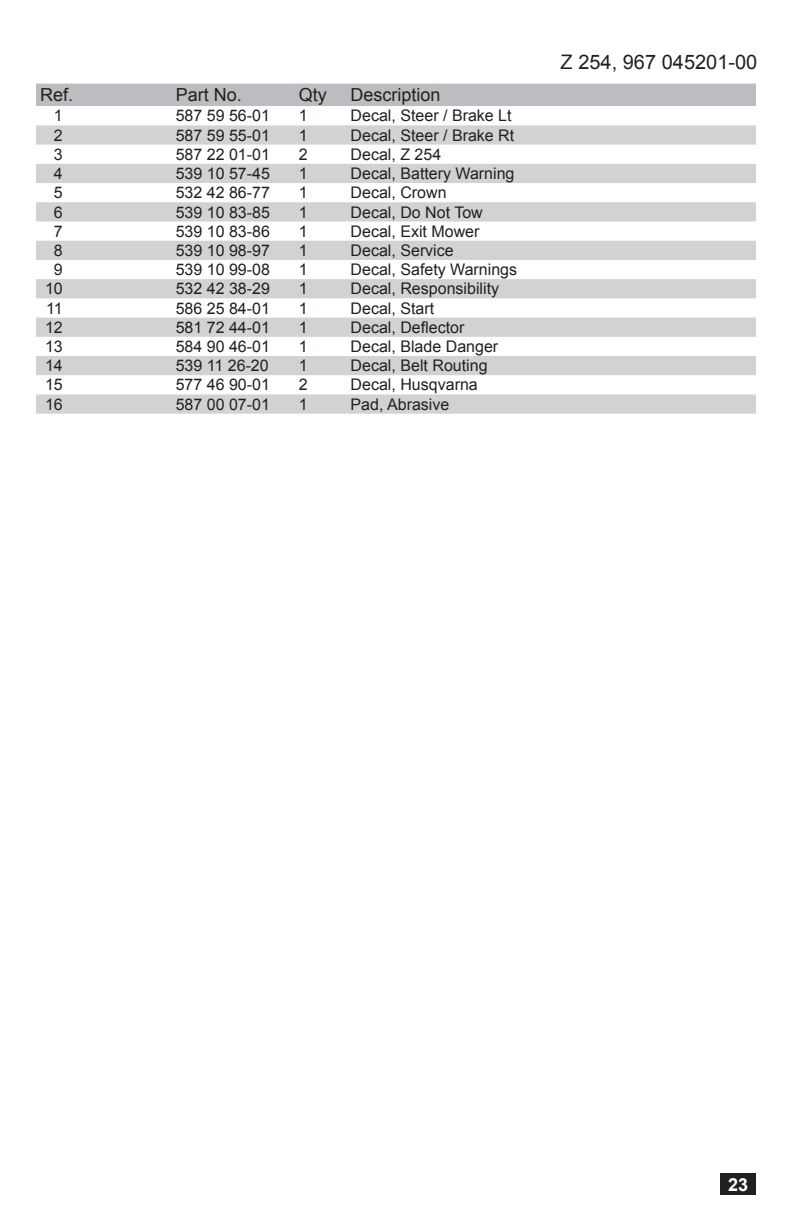
<style>
.page{position:relative;width:792px;height:1224px;background:#fff}
.page>*{position:absolute;margin:0;border:0;box-sizing:border-box;transform-origin:0 0}
.t1{font:20px "Arial";color:#231f20}
.Part_Head{font:18px "Arial";color:#231f20}
.t2{font:700 18px "Arial";color:#fff}
.PARTS{font:16px "Arial";color:#231f20}
</style>
<div class="page">
<div style="left:721px;top:1174px;width:35px;height:21px;background:#231f20"></div>
<div style="left:36px;top:84px;width:720px;height:22px;background:#bcbdc0"></div>
<svg style="left:36px;top:125px;width:720px;height:289px;fill:#d1d2d4"></svg>
<p class="Part_Head" style="left:40px;top:83px;width:35px">Ref.</p>
<p class="Part_Head" style="left:176px;top:83px;width:68px">Part No.</p>
<p class="Part_Head" style="left:299px;top:83px;width:30px">Qty</p>
<p class="Part_Head" style="left:351px;top:83px;width:92px">Description</p>
<p class="PARTS" style="left:54px;top:105px;width:10px">1</p>
<p class="PARTS" style="left:176px;top:105px;width:96px">587 59 56-01</p>
<p class="PARTS" style="left:299px;top:105px;width:10px">1</p>
<p class="PARTS" style="left:351px;top:105px;width:162px">Decal, Steer / Brake Lt</p>
<p class="PARTS" style="left:54px;top:125px;width:10px">2</p>
<p class="PARTS" style="left:176px;top:125px;width:96px">587 59 55-01</p>
<p class="PARTS" style="left:299px;top:125px;width:10px">1</p>
<p class="PARTS" style="left:351px;top:125px;width:165px">Decal, Steer / Brake Rt</p>
<p class="PARTS" style="left:54px;top:144px;width:10px">3</p>
<p class="PARTS" style="left:176px;top:144px;width:96px">587 22 01-01</p>
<p class="PARTS" style="left:299px;top:144px;width:10px">2</p>
<p class="PARTS" style="left:351px;top:144px;width:92px">Decal, Z 254</p>
<p class="PARTS" style="left:54px;top:163px;width:10px">4</p>
<p class="PARTS" style="left:176px;top:163px;width:96px">539 10 57-45</p>
<p class="PARTS" style="left:299px;top:163px;width:10px">1</p>
<p class="PARTS" style="left:351px;top:163px;width:165px">Decal, Battery Warning</p>
<p class="PARTS" style="left:54px;top:182px;width:10px">5</p>
<p class="PARTS" style="left:176px;top:182px;width:96px">532 42 86-77</p>
<p class="PARTS" style="left:299px;top:182px;width:10px">1</p>
<p class="PARTS" style="left:351px;top:182px;width:98px">Decal, Crown</p>
<p class="PARTS" style="left:54px;top:201px;width:10px">6</p>
<p class="PARTS" style="left:176px;top:201px;width:96px">539 10 83-85</p>
<p class="PARTS" style="left:299px;top:201px;width:10px">1</p>
<p class="PARTS" style="left:351px;top:201px;width:134px">Decal, Do Not Tow</p>
<p class="PARTS" style="left:54px;top:221px;width:10px">7</p>
<p class="PARTS" style="left:176px;top:221px;width:96px">539 10 83-86</p>
<p class="PARTS" style="left:299px;top:221px;width:10px">1</p>
<p class="PARTS" style="left:351px;top:221px;width:130px">Decal, Exit Mower</p>
<p class="PARTS" style="left:54px;top:240px;width:10px">8</p>
<p class="PARTS" style="left:176px;top:240px;width:96px">539 10 98-97</p>
<p class="PARTS" style="left:299px;top:240px;width:10px">1</p>
<p class="PARTS" style="left:351px;top:240px;width:105px">Decal, Service</p>
<p class="PARTS" style="left:54px;top:259px;width:10px">9</p>
<p class="PARTS" style="left:176px;top:259px;width:96px">539 10 99-08</p>
<p class="PARTS" style="left:299px;top:259px;width:10px">1</p>
<p class="PARTS" style="left:351px;top:259px;width:168px">Decal, Safety Warnings</p>
<p class="PARTS" style="left:45px;top:278px;width:19px">10</p>
<p class="PARTS" style="left:176px;top:278px;width:96px">532 42 38-29</p>
<p class="PARTS" style="left:299px;top:278px;width:10px">1</p>
<p class="PARTS" style="left:351px;top:278px;width:150px">Decal, Responsibility</p>
<p class="PARTS" style="left:46px;top:298px;width:18px">11</p>
<p class="PARTS" style="left:176px;top:298px;width:96px">586 25 84-01</p>
<p class="PARTS" style="left:299px;top:298px;width:10px">1</p>
<p class="PARTS" style="left:351px;top:298px;width:85px">Decal, Start</p>
<p class="PARTS" style="left:45px;top:317px;width:19px">12</p>
<p class="PARTS" style="left:176px;top:317px;width:96px">581 72 44-01</p>
<p class="PARTS" style="left:299px;top:317px;width:10px">1</p>
<p class="PARTS" style="left:351px;top:317px;width:115px">Decal, Deflector</p>
<p class="PARTS" style="left:45px;top:336px;width:19px">13</p>
<p class="PARTS" style="left:176px;top:336px;width:96px">584 90 46-01</p>
<p class="PARTS" style="left:299px;top:336px;width:10px">1</p>
<p class="PARTS" style="left:351px;top:336px;width:149px">Decal, Blade Danger</p>
<p class="PARTS" style="left:45px;top:355px;width:19px">14</p>
<p class="PARTS" style="left:176px;top:355px;width:95px">539 11 26-20</p>
<p class="PARTS" style="left:299px;top:355px;width:10px">1</p>
<p class="PARTS" style="left:351px;top:355px;width:138px">Decal, Belt Routing</p>
<p class="PARTS" style="left:45px;top:374px;width:19px">15</p>
<p class="PARTS" style="left:176px;top:374px;width:96px">577 46 90-01</p>
<p class="PARTS" style="left:299px;top:374px;width:10px">2</p>
<p class="PARTS" style="left:351px;top:374px;width:129px">Decal, Husqvarna</p>
<p class="PARTS" style="left:45px;top:394px;width:19px">16</p>
<p class="PARTS" style="left:176px;top:394px;width:96px">587 00 07-01</p>
<p class="PARTS" style="left:299px;top:394px;width:10px">1</p>
<p class="PARTS" style="left:351px;top:394px;width:100px">Pad, Abrasive</p>
<p class="t1" style="left:561px;top:48px;width:198px">Z 254, 967 045201-00</p>
<p class="t2" style="left:728px;top:1172px;width:22px">23</p>
</div>
